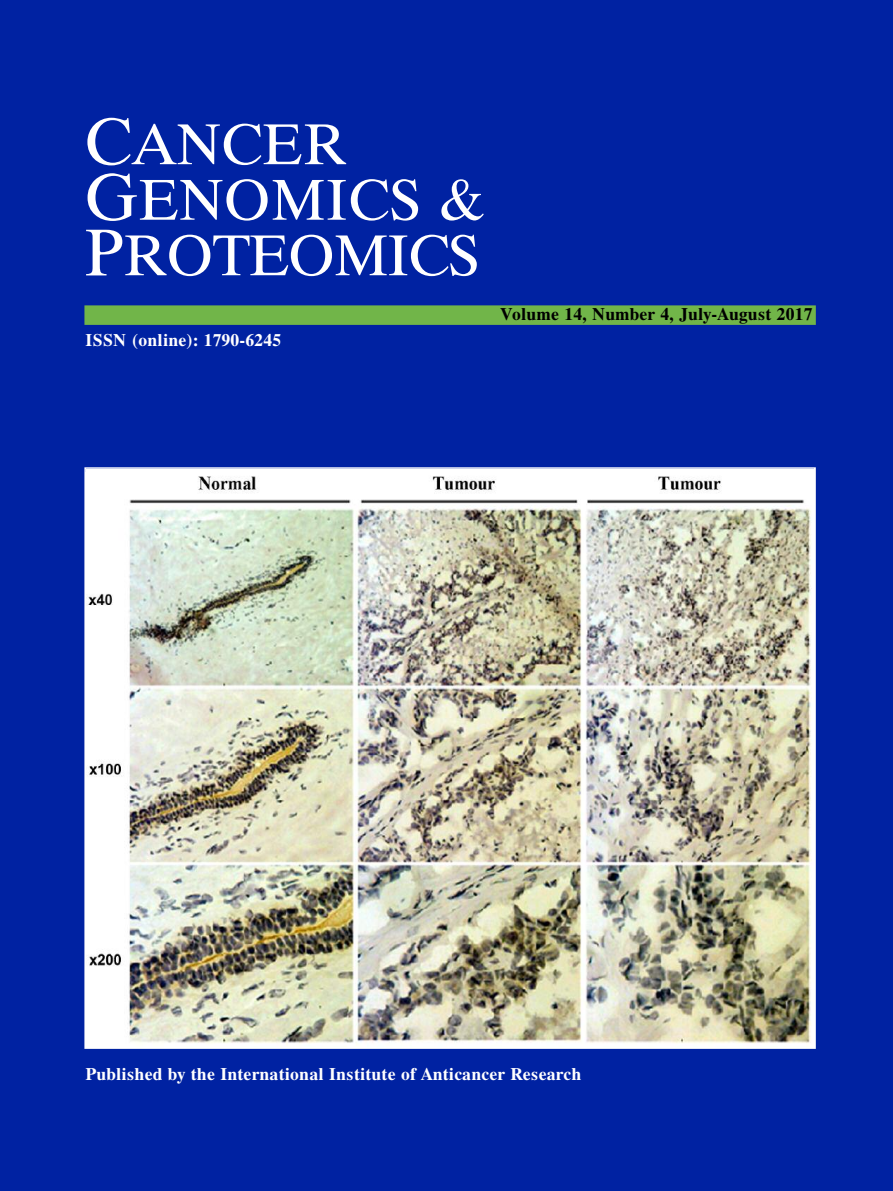
<style>
.page{position:relative;width:893px;height:1191px;background:#0022a2}
.page>*{position:absolute;margin:0;border:0;box-sizing:border-box;transform-origin:0 0}
.t1{font:60px/55.5px "UB Times";letter-spacing:.01em;color:#fff}
.t2{font:18px "UB Times Bold";letter-spacing:.01em;color:#fff}
.t3{font:18px "UB Times Bold";letter-spacing:.01em;color:#000}
.s1{font-size:69px}
</style>
<div class="page">
<div style="left:84px;top:305px;width:732px;height:20px;background:#71b549"></div>
<img style="left:87px;top:472px;width:726px;height:573px">
<h1 class="t1" style="left:84px;top:118px;width:403px"><span class="s1">C</span>ANCER<br><span class="s1">G</span>ENOMICS &amp;<br><span class="s1">P</span>ROTEOMICS</h1>
<p class="t2" style="left:85px;top:330px;width:197px">ISSN (online): 1790-6245</p>
<p class="t3" style="left:501px;top:304px;width:313px">Volume 14, Number 4, July-August 2017</p>
<p class="t2" style="left:85px;top:1064px;width:497px">Published by the International Institute of Anticancer Research</p>
</div>
